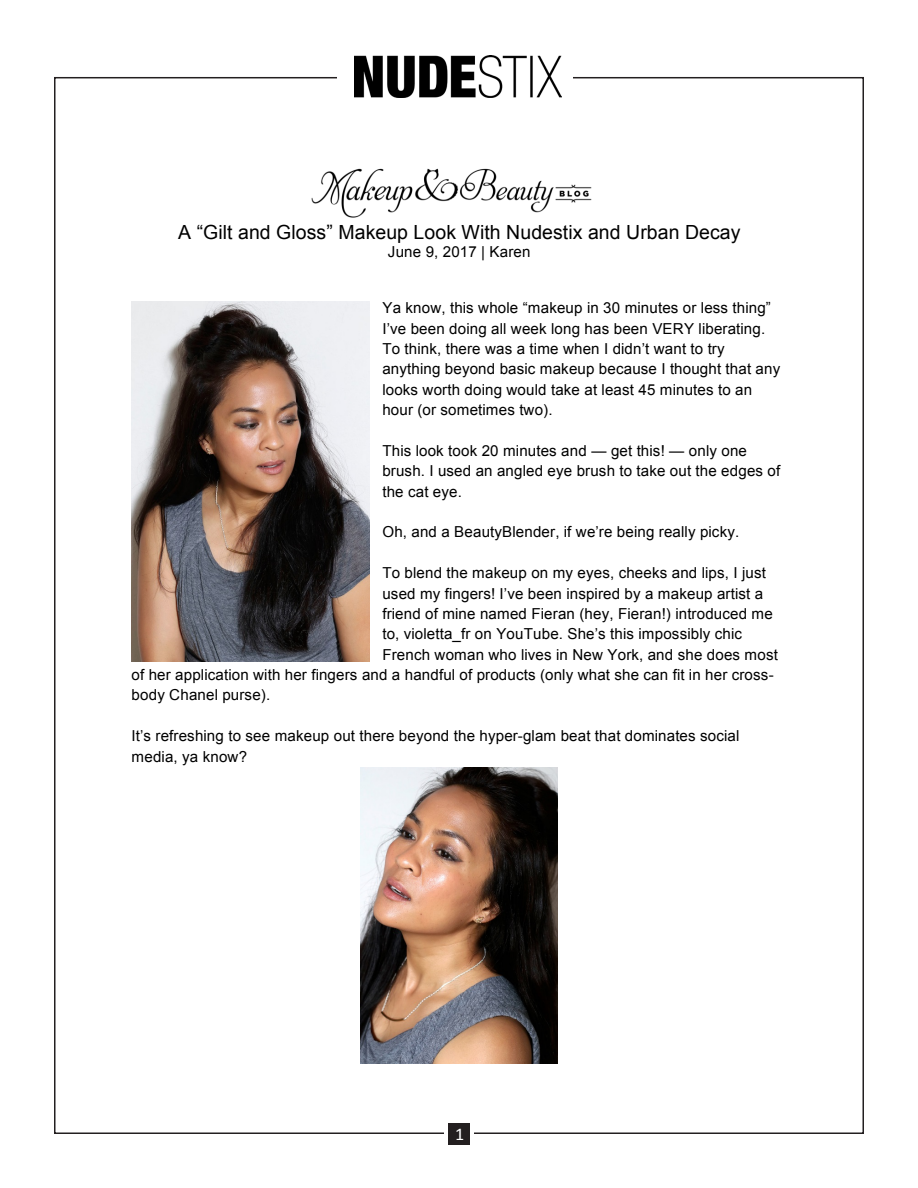
<style>
.page{position:relative;width:918px;height:1188px;background:#fff}
.page>*{position:absolute;margin:0;border:0;box-sizing:border-box;transform-origin:0 0}
.t1{font:19.5px "Arial";letter-spacing:.005em;color:#000}
.t2{font:18px "Calibri";color:#fff}
.t3{font:15.15px/20.4px "Arial";letter-spacing:.01em;color:#000}
</style>
<div class="page">
<img style="left:354px;top:56px;width:208px;height:42px">
<div style="left:448px;top:1123px;width:22px;height:22px;background:#231f20"></div>
<img style="left:311px;top:168px;width:281px;height:50px">
<img style="left:361px;top:768px;width:197px;height:295px">
<img style="left:132px;top:301px;width:238px;height:361px">
<p class="t1" style="left:178px;top:220px;width:564px">A “Gilt and Gloss” Makeup Look With Nudestix and Urban Decay</p>
<p class="t3" style="left:388px;top:242px;width:144px">June 9, 2017 | Karen</p>
<p class="t3" style="left:382px;top:298px;width:399px">Ya know, this whole “makeup in 30 minutes or less thing” I’ve been doing all week long has been VERY liberating.<br>To think, there was a time when I didn’t want to try anything beyond basic makeup because I thought that any looks worth doing would take at least 45 minutes to an hour (or sometimes two).</p>
<p class="t3" style="left:382px;top:441px;width:399px">This look took 20 minutes and — get this! — only one brush. I used an angled eye brush to take out the edges of the cat eye.</p>
<p class="t3" style="left:382px;top:522px;width:358px">Oh, and a BeautyBlender, if we’re being really picky.</p>
<p class="t3" style="left:382px;top:563px;width:385px">To blend the makeup on my eyes, cheeks and lips, I just</p>
<p class="t3" style="left:382px;top:583px;width:382px">used my fingers! I’ve been inspired by a makeup artist a</p>
<p class="t3" style="left:382px;top:603px;width:392px">friend of mine named Fieran (hey, Fieran!) introduced me</p>
<p class="t3" style="left:382px;top:624px;width:361px">to, violetta_fr on YouTube. She’s this impossibly chic</p>
<p class="t3" style="left:382px;top:644px;width:397px">French woman who lives in New York, and she does most</p>
<p class="t3" style="left:132px;top:665px;width:644px">of her application with her fingers and a handful of products (only what she can fit in her cross-</p>
<p class="t3" style="left:132px;top:685px;width:140px">body Chanel purse).</p>
<p class="t3" style="left:132px;top:726px;width:609px">It’s refreshing to see makeup out there beyond the hyper-glam beat that dominates social media, ya know?</p>
<p class="t2" style="left:455px;top:1123px;width:11px">1</p>
</div>
